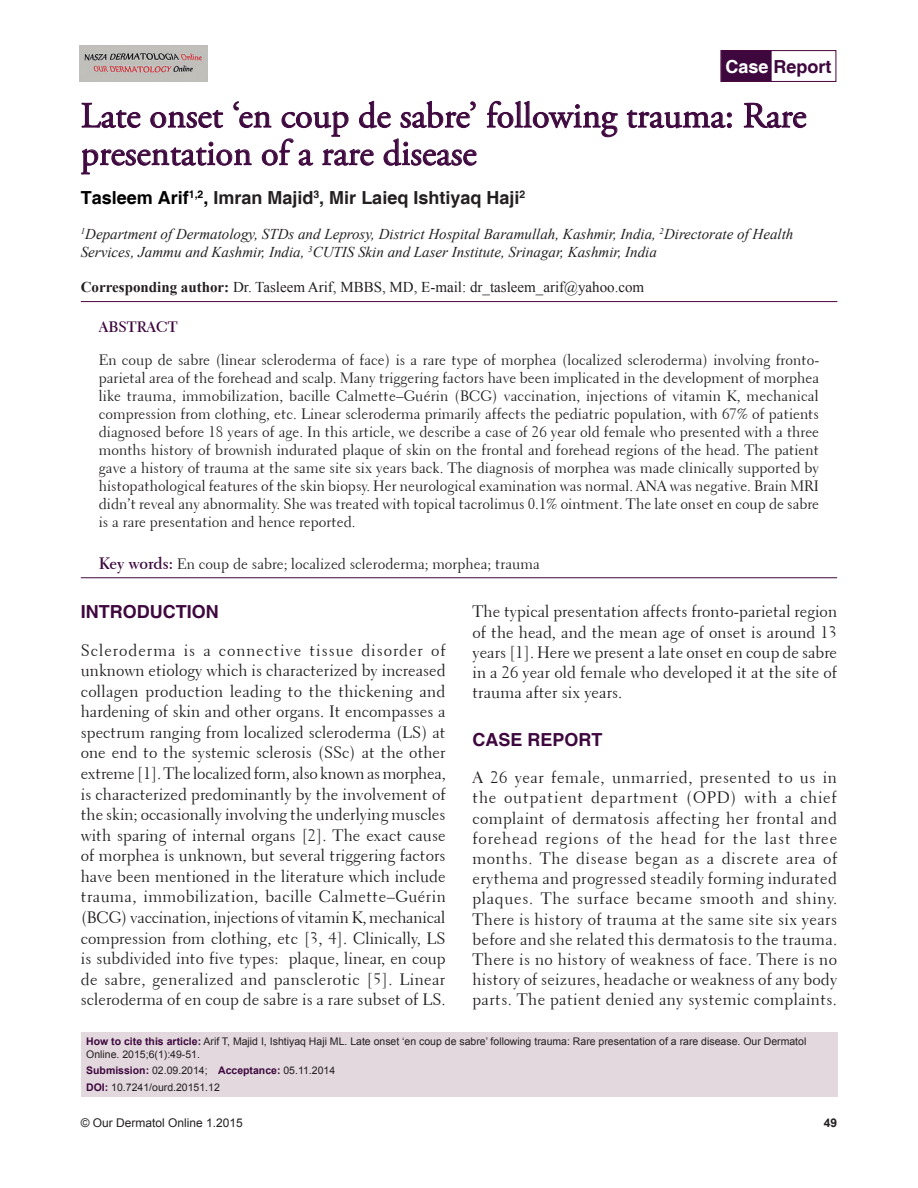
<style>
.page{position:relative;width:918px;height:1188px;background:#fff}
.page>*{position:absolute;margin:0;border:0;box-sizing:border-box;transform-origin:0 0}
.AT{font:36px/37.5px "Adobe Garamond Pro";color:#3e083e}
.AU{font:700 18px "Helvetica";color:#231f20}
.AH{font:700 18px "Helvetica";color:#3e083e}
.TX{font:16.5px/20.5px "Transitional 521 BT Roman A";color:#231f20;text-align:justify}
.ABS{font:15px/18px "Transitional 521 BT Roman A";color:#231f20;text-align:justify}
.AFF{font:italic 15px/18px "Times New Roman";color:#231f20}
.ADD{font:15px "Times New Roman";color:#231f20}
.KWD{font:15px "Transitional 521 BT Roman A";color:#231f20}
.ABSH{font:15px "Transitional 521 BT Bold A";color:#3e083e}
.t1{font:12px "Arial";color:#231f20}
.t2{font:700 12px "Arial";color:#231f20}
.HIS{font:10.5px/12.6px "Arial";color:#231f20}
.HIS-2{font:700 10.5px "Arial";color:#3e083e}
.s1{color:#fff}
.s2{color:#000}
.s3{font-weight:700}
.s4{font-family:"Transitional 521 BT Bold A";font-size:16.5px;color:#3e083e}
.s5{font-weight:700;color:#3e083e}
.s6{font-weight:400;color:#231f20}
</style>
<div class="page">
<img style="left:80px;top:46px;width:127px;height:36px">
<hr style="left:81px;top:301px;width:756px;height:1px;background:#49053d">
<svg style="left:487px;top:101px;width:131px;height:37px"></svg>
<svg style="left:626px;top:110px;width:105px;height:19px"></svg>
<svg style="left:743px;top:102px;width:64px;height:26px"></svg>
<svg style="left:81px;top:101px;width:396px;height:74px"></svg>
<div style="left:81px;top:1032px;width:756px;height:64px;background:#e2d8de"></div>
<div style="left:721px;top:50px;width:51px;height:32px;background:#3e083e"></div>
<div style="left:721px;top:50px;width:115px;height:32px;border:1px solid #49053d"></div>
<hr style="left:81px;top:577px;width:756px;height:1px;background:#3e083e">
<p class="AH" style="left:726px;top:55px;width:108px"><span class="s1">Case</span> Report</p>
<p class="AT" style="left:81px;top:98px;width:727px">Late onset ‘en coup de sabre’ following trauma: Rare presentation of a rare disease</p>
<p class="AU" style="left:81px;top:187px;width:446px"><span class="s2">Tasleem Arif</span><sup>1,2</sup><span class="s2">,</span> Imran Majid<sup>3</sup>, Mir Laieq Ishtiyaq Haji<sup>2</sup></p>
<p class="AFF" style="left:81px;top:225px;width:714px"><sup>1</sup>Department of Dermatology, STDs and Leprosy, District Hospital Baramullah, Kashmir, India, <sup>2</sup>Directorate of Health<br>Services, Jammu and Kashmir, India, <sup>3</sup>CUTIS Skin and Laser Institute, Srinagar, Kashmir, India</p>
<p class="ADD" style="left:81px;top:277px;width:565px"><span class="s3">Corresponding author:</span> Dr. Tasleem Arif, MBBS, MD, E-mail: dr_tasleem_arif@yahoo.com</p>
<p class="ABSH" style="left:99px;top:318px;width:80px">ABSTRACT</p>
<p class="ABS" style="left:99px;top:351px;width:722px">En coup de sabre (linear scleroderma of face) is a rare type of morphea (localized scleroderma) involving fronto&shy;parietal area of the forehead and scalp. Many triggering factors have been implicated in the development of morphea like trauma, immobilization, bacille Calmette–Guérin (BCG) vaccination, injections of vitamin K, mechanical compression from clothing, etc. Linear scleroderma primarily affects the pediatric population, with 67% of patients diagnosed before 18 years of age. In this article, we describe a case of 26 year old female who presented with a three months history of brownish indurated plaque of skin on the frontal and forehead regions of the head. The patient gave a history of trauma at the same site six years back. The diagnosis of morphea was made clinically supported by histopathological features of the skin biopsy. Her neurological examination was normal. ANA was negative. Brain MRI didn’t reveal any abnormality. She was treated with topical tacrolimus 0.1% ointment. The late onset en coup de sabre is a rare presentation and hence reported.</p>
<p class="KWD" style="left:99px;top:555px;width:443px"><span class="s4">Key words:</span> En coup de sabre; localized scleroderma; morphea; trauma</p>
<h1 class="AH" style="left:81px;top:601px;width:139px">INTRODUCTION</h1>
<p class="TX" style="left:81px;top:640px;width:367px">Scleroderma is a connective tissue disorder of unknown etiology which is characterized by increased collagen production leading to the thickening and hardening of skin and other organs. It encompasses a spectrum ranging from localized scleroderma (LS) at one end to the systemic sclerosis (SSc) at the other extreme [1]. The localized form, also known as morphea, is characterized predominantly by the involvement of the skin; occasionally involving the underlying muscles with sparing of internal organs [2]. The exact cause of morphea is unknown, but several triggering factors have been mentioned in the literature which include trauma, immobilization, bacille Calmette–Guérin (BCG) vaccination, injections of vitamin K, mechanical compression from clothing, etc [3, 4]. Clinically, LS is subdivided into five types: plaque, linear, en coup de sabre, generalized and pansclerotic [5]. Linear scleroderma of en coup de sabre is a rare subset of LS.</p>
<p class="TX" style="left:472px;top:602px;width:366px;line-height:20.1px">The typical presentation affects fronto-parietal region of the head, and the mean age of onset is around 13 years [1]. Here we present a late onset en coup de sabre in a 26 year old female who developed it at the site of trauma after six years.</p>
<h1 class="AH" style="left:472px;top:729px;width:132px">CASE REPORT</h1>
<p class="TX" style="left:472px;top:768px;width:366px;line-height:20.1px">A 26 year female, unmarried, presented to us in the outpatient department (OPD) with a chief complaint of dermatosis affecting her frontal and forehead regions of the head for the last three months. The disease began as a discrete area of erythema and progressed steadily forming indurated plaques. The surface became smooth and shiny.<br>There is history of trauma at the same site six years before and she related this dermatosis to the trauma.<br>There is no history of weakness of face. There is no history of seizures, headache or weakness of any body parts. The patient denied any systemic complaints.</p>
<p class="HIS" style="left:86px;top:1035px;width:722px"><span class="s5">How to cite this article:</span> Arif T, Majid I, Ishtiyaq Haji ML. Late onset ‘en coup de sabre’ following trauma: Rare presentation of a rare disease. Our Dermatol<br>Online. 2015;6(1):49-51.</p>
<p class="HIS-2" style="left:86px;top:1063px;width:251px">Submission: <span class="s6">02.09.2014;</span> Acceptance: <span class="s6">05.11.2014</span></p>
<p class="HIS" style="left:86px;top:1081px;width:135px"><span class="s5">DOI:</span> 10.7241/ourd.20151.12</p>
<p class="t1" style="left:81px;top:1114px;width:164px">© Our Dermatol Online 1.2015</p>
<p class="t2" style="left:824px;top:1114px;width:15px">49</p>
</div>
